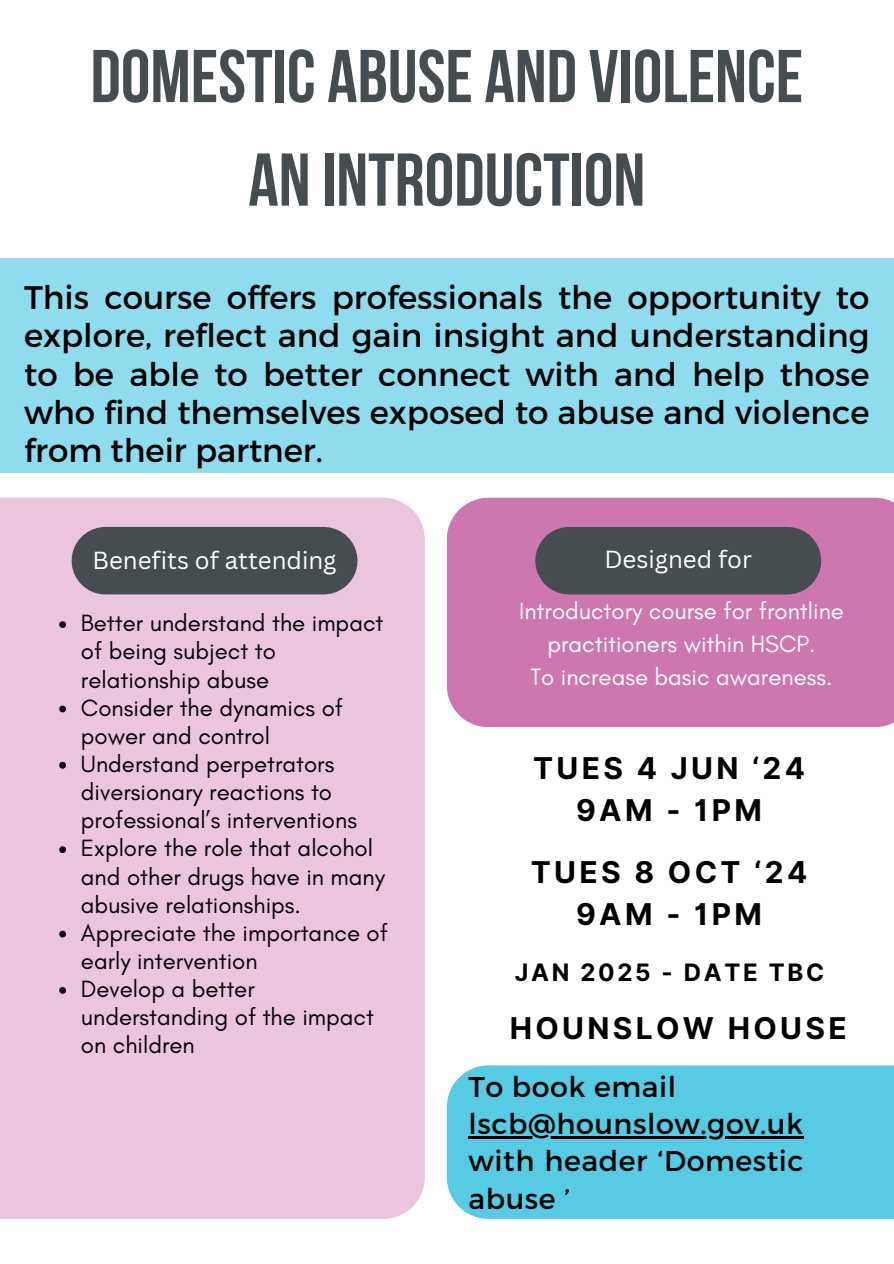
<style>
.page{position:relative;width:894px;height:1264px;background:#fff}
.page>*{position:absolute;margin:0;border:0;box-sizing:border-box;transform-origin:0 0}
.t1{font:700 74.55px/103.5px "Bebas Neue";color:#464d50;text-align:center}
.t2{font:32.55px/38.2px "Montserrat";color:#000;text-align:justify}
.t3{font:700 30px/41.7px "Inter";letter-spacing:.11em;color:#000;text-align:center}
.t4{font:28.5px/37.2px "Montserrat";letter-spacing:.02em;color:#000}
.t5{font:24px/28.2px "Glacial Indifference";color:#000}
.t6{font:24px/32.7px "Glacial Indifference";color:#fff;text-align:center}
.t7{font:24px "Canva Sans";color:#fff}
.t8{font:700 24px "Inter";letter-spacing:.11em;color:#000}
</style>
<div class="page">
<div style="left:0;top:258px;width:893px;height:214px;background:#8edced"></div>
<div style="left:0;top:497px;width:425px;height:721px;background:#eac5dd"></div>
<div style="left:105px;top:527px;width:219px;height:67px;background:#464d50"></div>
<div style="left:447px;top:497px;width:446px;height:230px;background:#cd77ae"></div>
<div style="left:446px;top:1065px;width:447px;height:153px;background:#57cae4"></div>
<svg style="left:59px;top:621px;width:7px;height:7px"></svg>
<svg style="left:59px;top:705px;width:7px;height:7px"></svg>
<svg style="left:59px;top:762px;width:7px;height:6px"></svg>
<svg style="left:59px;top:846px;width:7px;height:7px"></svg>
<svg style="left:59px;top:930px;width:7px;height:7px"></svg>
<svg style="left:59px;top:987px;width:7px;height:6px"></svg>
<hr style="left:468px;top:1136px;width:335px;height:2px;background:#000">
<div style="left:569px;top:527px;width:218px;height:67px;background:#464d50"></div>
<h1 class="t1" style="left:90px;top:32px;width:714px">DOMESTIC ABUSE AND VIOLENCE<br>AN INTRODUCTION</h1>
<h2 class="t2" style="left:24px;top:277px;width:846px">This course offers professionals the opportunity to explore, reflect and gain insight and understanding to be able to better connect with and help those who find themselves exposed to abuse and violence from their partner.</h2>
<p class="t7" style="left:92px;top:543px;width:245px">Benefits of attending</p>
<p class="t5" style="left:81px;top:609px;width:308px">Better understand the impact of being subject to relationship abuse<br>Consider the dynamics of power and control<br>Understand perpetrators diversionary reactions to professional’s interventions<br>Explore the role that alcohol and other drugs have in many abusive relationships.<br>Appreciate the importance of early intervention<br>Develop a better understanding of the impact on children</p>
<p class="t7" style="left:604px;top:542px;width:149px">Designed for</p>
<p class="t6" style="left:519px;top:594px;width:326px">Introductory course for frontline practitioners within HSCP.<br>To increase basic awareness.</p>
<p class="t3" style="left:533px;top:747px;width:273px">TUES 4 JUN ‘24<br>9AM - 1PM</p>
<p class="t3" style="left:530px;top:851px;width:278px">TUES 8 OCT ‘24<br>9AM - 1PM</p>
<p class="t8" style="left:514px;top:957px;width:310px">JAN 2025 - DATE TBC</p>
<p class="t3" style="left:509px;top:1007px;width:338px">HOUNSLOW HOUSE</p>
<p class="t4" style="left:468px;top:1066px;width:336px">To book email lscb@hounslow.gov.uk with header ‘Domestic abuse ’</p>
</div>
